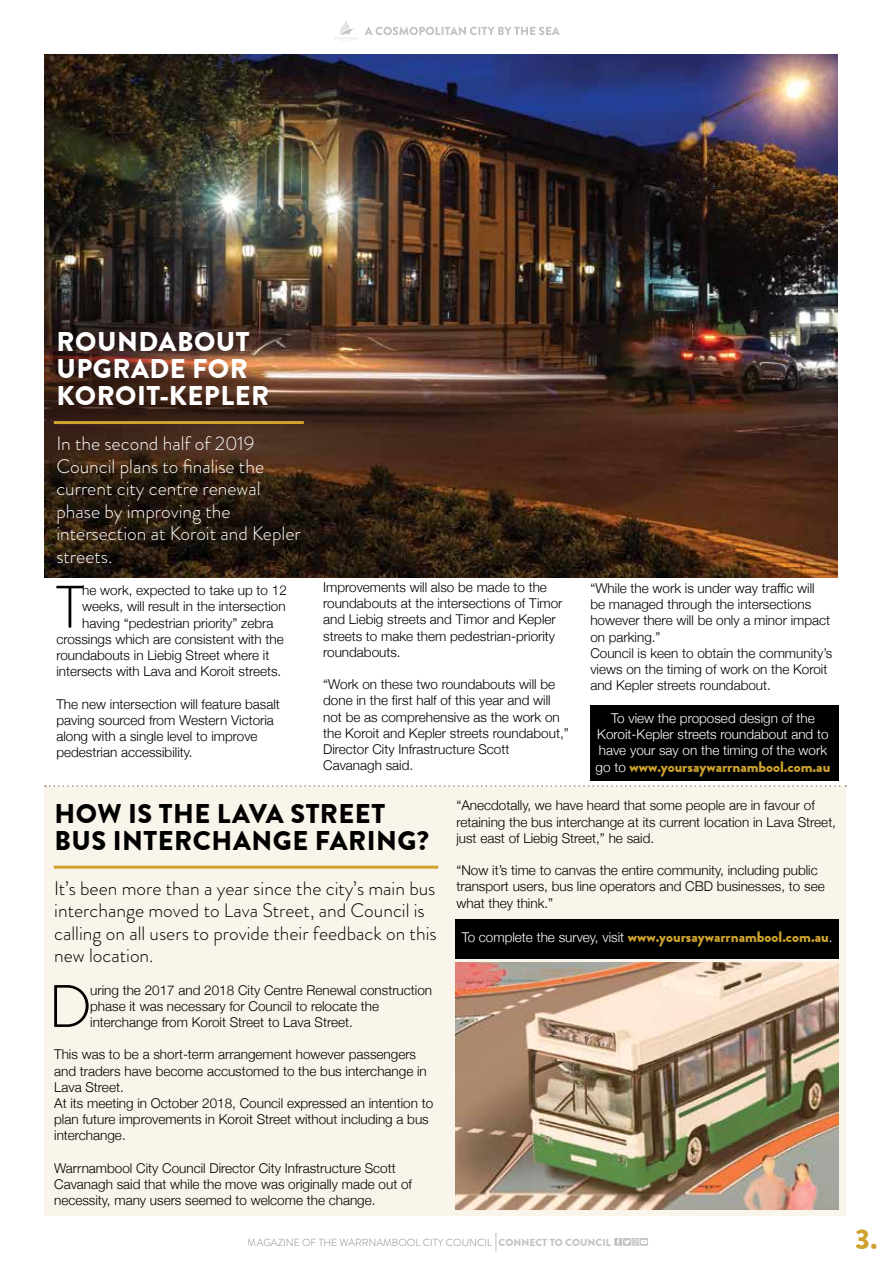
<style>
.page{position:relative;width:893px;height:1263px;background:#fff}
.page>*{position:absolute;margin:0;border:0;box-sizing:border-box;transform-origin:0 0}
.t1{font:300 59.85px "Brandon Grotesque";color:#000}
.t2{font:900 28.5px "Brandon Grotesque";color:#cfa32e}
.t3{font:900 27px/27px "Brandon Grotesque";letter-spacing:.02em;color:#000}
.t4{font:900 27px/27px "Brandon Grotesque";letter-spacing:.02em;color:#fff}
.t5{font:300 19.5px/22.5px "Brandon Grotesque";color:#000}
.t6{font:300 19.5px/22.5px "Brandon Grotesque";color:#fff}
.t7{font:900 15px "Brandon Grotesque";color:#cfa32e}
.t8{font:300 13.5px/16.2px "Helvetica Neue";color:#000}
.t9{font:300 13.5px/16.2px "Helvetica Neue";color:#fff;text-align:center}
.t10{font:300 10.2px "Brandon Grotesque";color:#828487}
.t11{font:900 10.2px "Brandon Grotesque";color:#828487}
.s1{font-family:"Helvetica Neue";font-weight:300;font-size:13.5px;color:#fff}
</style>
<div class="page">
<div style="left:590px;top:706px;width:249px;height:75px;background:#000"></div>
<div style="left:44px;top:786px;width:802px;height:429px;background:#faf5ea"></div>
<svg style="left:614px;top:1238px;width:34px;height:8px"></svg>
<svg style="left:495px;top:1232px;width:1px;height:19px"></svg>
<svg style="left:365px;top:27px;width:195px;height:8px"></svg>
<svg style="left:333px;top:21px;width:25px;height:18px"></svg>
<img style="left:44px;top:54px;width:794px;height:523px">
<img style="left:455px;top:962px;width:384px;height:247px">
<hr style="left:54px;top:866px;width:384px;height:3px;background:#cfa32e">
<div style="left:455px;top:919px;width:384px;height:40px;background:#000"></div>
<hr style="left:54px;top:421px;width:250px;height:3px;background:#cfa32e">
<svg style="left:45px;top:785px;width:801px;height:2px"></svg>
<h3 class="t4" style="left:57px;top:329px;width:214px">ROUNDABOUT<br>UPGRADE FOR<br>KOROIT-KEPLER</h3>
<h3 class="t6" style="left:56px;top:432px;width:246px">In the second half of 2019<br>Council plans to finalise the current city centre renewal phase by improving the intersection at Koroit and Kepler streets.</h3>
<h1 class="t1" style="left:56px;top:566px;width:30px">T</h1>
<p class="t8" style="left:82px;top:581px;width:206px">he work, expected to take up to 12</p>
<p class="t8" style="left:323px;top:578px;width:241px">Improvements will also be made to the roundabouts at the intersections of Timor and Liebig streets and Timor and Kepler streets to make them pedestrian-priority roundabouts.</p>
<p class="t8" style="left:323px;top:675px;width:247px">“Work on these two roundabouts will be done in the first half of this year and will not be as comprehensive as the work on the Koroit and Kepler streets roundabout,” Director City Infrastructure Scott Cavanagh said.</p>
<p class="t8" style="left:456px;top:796px;width:381px">“Anecdotally, we have heard that some people are in favour of retaining the bus interchange at its current location in Lava Street, just east of Liebig Street,” he said.</p>
<p class="t8" style="left:456px;top:861px;width:370px">“Now it’s time to canvas the entire community, including public transport users, bus line operators and CBD businesses, to see what they think.”</p>
<p class="t7" style="left:462px;top:927px;width:372px"><span class="s1">To complete the survey, visit</span> www.yoursaywarrnambool.com.au<span class="s1">.</span></p>
<p class="t8" style="left:590px;top:579px;width:243px">“While the work is under way traffic will be managed through the intersections however there will be only a minor impact on parking.”<br>Council is keen to obtain the community’s views on the timing of work on the Koroit and Kepler streets roundabout.</p>
<p class="t9" style="left:597px;top:709px;width:233px">To view the proposed design of the<br>Koroit-Kepler streets roundabout and to have your say on the timing of the work</p>
<p class="t7" style="left:596px;top:757px;width:236px"><span class="s1">go to</span> www.yoursaywarrnambool.com.au</p>
<p class="t8" style="left:82px;top:597px;width:205px">weeks, will result in the intersection</p>
<p class="t8" style="left:82px;top:614px;width:193px">having “pedestrian priority” zebra</p>
<p class="t8" style="left:56px;top:630px;width:229px">crossings which are consistent with the</p>
<p class="t8" style="left:56px;top:646px;width:215px">roundabouts in Liebig Street where it</p>
<p class="t8" style="left:56px;top:662px;width:227px">intersects with Lava and Koroit streets.</p>
<p class="t8" style="left:56px;top:695px;width:225px">The new intersection will feature basalt paving sourced from Western Victoria along with a single level to improve pedestrian accessibility.</p>
<h3 class="t3" style="left:54px;top:800px;width:376px">HOW IS THE LAVA STREET<br>BUS INTERCHANGE FARING?</h3>
<h3 class="t5" style="left:54px;top:877px;width:384px">It’s been more than a year since the city’s main bus interchange moved to Lava Street, and Council is calling on all users to provide their feedback on this new location.</h3>
<h1 class="t1" style="left:48px;top:965px;width:46px">D</h1>
<p class="t8" style="left:90px;top:981px;width:343px">uring the 2017 and 2018 City Centre Renewal construction phase it was necessary for Council to relocate the interchange from Koroit Street to Lava Street.</p>
<p class="t8" style="left:54px;top:1045px;width:381px">This was to be a short-term arrangement however passengers and traders have become accustomed to the bus interchange in Lava Street.<br>At its meeting in October 2018, Council expressed an intention to plan future improvements in Koroit Street without including a bus interchange.</p>
<p class="t8" style="left:54px;top:1159px;width:359px">Warrnambool City Council Director City Infrastructure Scott<br>Cavanagh said that while the move was originally made out of necessity, many users seemed to welcome the change.</p>
<p class="t10" style="left:248px;top:1235px;width:246px">MAGAZINE OF THE WARRNAMBOOL CITY COUNCIL</p>
<h2 class="t2" style="left:856px;top:1221px;width:23px">3.</h2>
<p class="t11" style="left:498px;top:1236px;width:114px">CONNECT TO COUNCIL</p>
</div>
